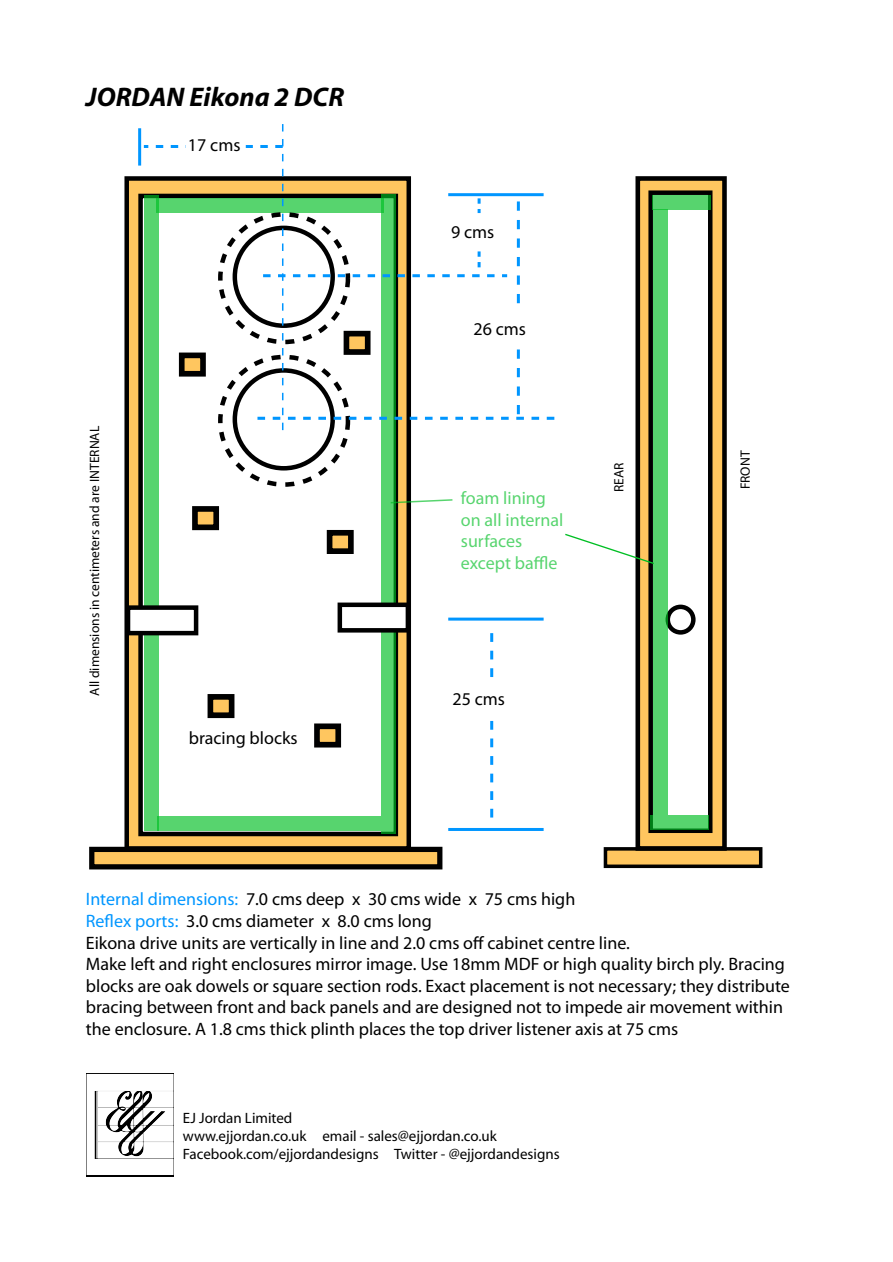
<style>
.page{position:relative;width:893px;height:1262px;background:#fff}
.page>*{position:absolute;margin:0;border:0;box-sizing:border-box;transform-origin:0 0}
.t1{font:italic 700 27px "Myriad";color:#000}
.t2{font:18px/21.6px "Myriad Pro";color:#000}
.t3{font:18px/21.6px "Myriad Pro";color:rgb(0 191 36/.66)}
.t4{font:15px/18px "Myriad";color:#000}
.t5{font:13.5px "Myriad";color:#000}
.s1{color:#0096ff}
</style>
<div class="page">
<img style="left:87px;top:1073px;width:86px;height:103px">
<div style="left:603px;top:847px;width:159px;height:21px;background:#ffc65f;border:4px solid #000"></div>
<div style="left:635px;top:176px;width:91px;height:674px;background:#ffc65f;border:5px solid #000"></div>
<div style="left:648px;top:190px;width:64px;height:643px;background:#fff;border:4px solid #000"></div>
<div style="left:665px;top:604px;width:30px;height:30px;border:4px solid #000;border-radius:50%"></div>
<div style="left:89px;top:846px;width:353px;height:23px;background:#ffc65f;border:5px solid #000"></div>
<div style="left:124px;top:176px;width:287px;height:674px;background:#ffc65f;border:4px solid #000"></div>
<div style="left:138px;top:194px;width:260px;height:642px;background:#fff;border:4px solid #000"></div>
<svg style="left:381px;top:431px;width:14px;height:403px;fill:#57d46e"></svg>
<div style="left:144px;top:196px;width:14px;height:635px;background:#57d46e"></div>
<div style="left:653px;top:210px;width:14px;height:605px;background:#57d46e"></div>
<div style="left:157px;top:816px;width:224px;height:15px;background:#57d46e"></div>
<div style="left:652px;top:195px;width:59px;height:15px;background:#57d46e"></div>
<div style="left:650px;top:815px;width:59px;height:14px;background:#57d46e"></div>
<div style="left:337px;top:602px;width:73px;height:30px;background:#fff;border:4px solid #000"></div>
<div style="left:126px;top:605px;width:72px;height:30px;background:#fff;border:4px solid #000"></div>
<div style="left:192px;top:506px;width:27px;height:24px;background:#ffc65f;border:6px solid #000"></div>
<div style="left:327px;top:530px;width:27px;height:24px;background:#ffc65f;border:6px solid #000"></div>
<div style="left:207px;top:694px;width:27px;height:24px;background:#ffc65f;border:6px solid #000"></div>
<div style="left:314px;top:723px;width:27px;height:24px;background:#ffc65f;border:6px solid #000"></div>
<hr style="left:448px;top:828px;width:95px;height:3px;background:#0096ff">
<hr style="left:448px;top:617px;width:95px;height:3px;background:#0096ff">
<svg style="left:490px;top:633px;width:3px;height:185px"></svg>
<hr style="left:138px;top:128px;width:3px;height:38px;background:#0096ff">
<svg style="left:144px;top:124px;width:411px;height:307px"></svg>
<div style="left:463px;top:681px;width:53px;height:38px;background:#fff"></div>
<div style="left:484px;top:307px;width:53px;height:38px;background:#fff"></div>
<div style="left:443px;top:213px;width:53px;height:37px;background:#fff"></div>
<div style="left:186px;top:127px;width:60px;height:38px;background:#fff"></div>
<svg style="left:565px;top:532px;width:89px;height:33px"></svg>
<svg style="left:390px;top:499px;width:62px;height:4px"></svg>
<h1 class="t1" style="left:86px;top:83px;width:259px">JORDAN Eikona 2 DCR</h1>
<p class="t2" style="left:188px;top:134px;width:54px">17 cms</p>
<p class="t5" style="left:88px;top:695px;width:271px;rotate:-90deg">All dimensions in centimeters and are INTERNAL</p>
<p class="t2" style="left:189px;top:727px;width:110px">bracing blocks</p>
<p class="t2" style="left:451px;top:221px;width:45px">9 cms</p>
<p class="t2" style="left:473px;top:317px;width:54px">26 cms</p>
<p class="t3" style="left:461px;top:487px;width:104px">foam lining on all internal surfaces except baffle</p>
<p class="t2" style="left:452px;top:687px;width:54px">25 cms</p>
<p class="t5" style="left:612px;top:492px;width:31px;rotate:-90deg">REAR</p>
<p class="t5" style="left:738px;top:489px;width:40px;rotate:-90deg">FRONT</p>
<p class="t2" style="left:86px;top:888px;width:705px"><span class="s1">Internal dimensions:</span> 7.0 cms deep x 30 cms wide x 75 cms high<br><span class="s1">Reflex ports:</span> 3.0 cms diameter x 8.0 cms long<br>Eikona drive units are vertically in line and 2.0 cms off cabinet centre line.<br>Make left and right enclosures mirror image. Use 18mm MDF or high quality birch ply. Bracing blocks are oak dowels or square section rods. Exact placement is not necessary; they distribute bracing between front and back panels and are designed not to impede air movement within the enclosure. A 1.8 cms thick plinth places the top driver listener axis at 75 cms</p>
<p class="t4" style="left:183px;top:1109px;width:378px">EJ Jordan Limited<br>www.ejjordan.co.uk email - sales@ejjordan.co.uk<br>Facebook.com/ejjordandesigns Twitter - @ejjordandesigns</p>
</div>
